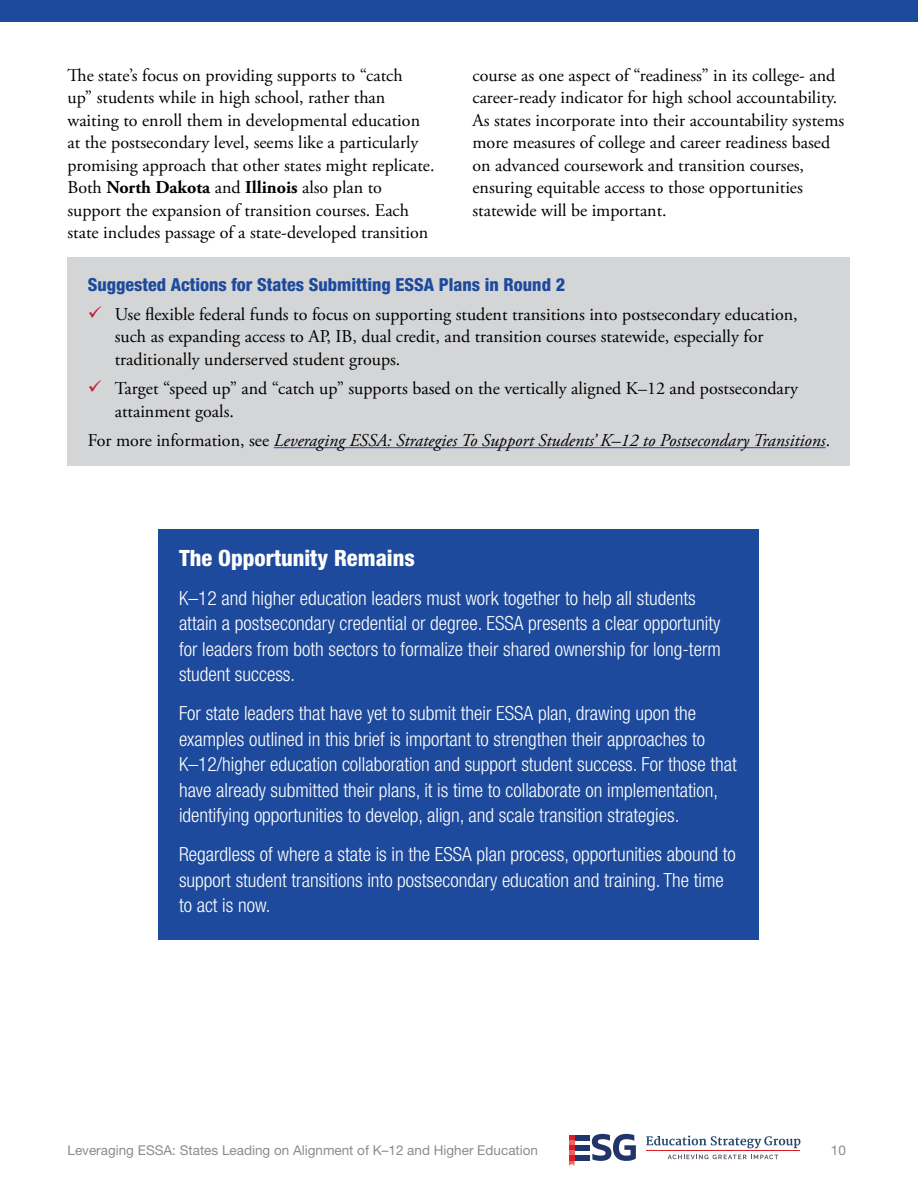
<style>
.page{position:relative;width:918px;height:1188px;background:#fff}
.page>*{position:absolute;margin:0;border:0;box-sizing:border-box;transform-origin:0 0}
.t1{font:800 condensed 22.5px "Helvetica Neue LT Std";color:#fff}
.t2{font:300 condensed 19.5px/25.5px "Helvetica Neue LT Std";color:#fff}
.t3{font:18px/22.5px "Adobe Garamond Pro";color:#000}
.t4{font:italic 18px "Adobe Garamond Pro";color:#000}
.t5{font:800 condensed 18px "Helvetica Neue LT Std";color:#1d4a9c}
.t6{font:13.5px "Helvetica Neue LT Std";color:#8a8c8e}
.s1{font-weight:700}
.s2{font-style:normal}
</style>
<div class="page">
<div style="left:0;top:0;width:918px;height:22px;background:#1d4a9c"></div>
<div style="left:68px;top:258px;width:782px;height:208px;background:#d4d5d7"></div>
<hr style="left:274px;top:447px;width:552px;height:1px;background:#1d4a9c">
<div style="left:159px;top:529px;width:600px;height:411px;background:#1d4a9c"></div>
<svg style="left:668px;top:1155px;width:110px;height:4px"></svg>
<svg style="left:646px;top:1136px;width:154px;height:12px"></svg>
<hr style="left:646px;top:1150px;width:153px;height:1px;background:#d81f27">
<div style="left:574px;top:1155px;width:16px;height:5px;background:#22356b"></div>
<div style="left:574px;top:1145px;width:16px;height:5px;background:#22356b"></div>
<div style="left:574px;top:1135px;width:16px;height:6px;background:#22356b"></div>
<svg style="left:569px;top:1135px;width:5px;height:31px"></svg>
<svg style="left:592px;top:1134px;width:44px;height:27px"></svg>
<p class="t3" style="left:68px;top:64px;width:369px">The state’s focus on providing supports to “catch<br>up” students while in high school, rather than waiting to enroll them in developmental education at the postsecondary level, seems like a particularly promising approach that other states might replicate.<br>Both <span class="s1">North Dakota</span> and <span class="s1">Illinois</span> also plan to support the expansion of transition courses. Each state includes passage of a state-developed transition</p>
<p class="t3" style="left:472px;top:64px;width:373px">course as one aspect of “readiness” in its college- and career-ready indicator for high school accountability.<br>As states incorporate into their accountability systems more measures of college and career readiness based on advanced coursework and transition courses, ensuring equitable access to those opportunities statewide will be important.</p>
<p class="t5" style="left:88px;top:273px;width:479px">Suggested Actions for States Submitting ESSA Plans in Round 2</p>
<p class="t3" style="left:115px;top:304px;width:684px">Use flexible federal funds to focus on supporting student transitions into postsecondary education, such as expanding access to AP, IB, dual credit, and transition courses statewide, especially for traditionally underserved student groups.</p>
<p class="t3" style="left:115px;top:378px;width:685px">Target “speed up” and “catch up” supports based on the vertically aligned K–12 and postsecondary attainment goals.</p>
<p class="t4" style="left:88px;top:429px;width:744px"><span class="s2">For more information, see</span> Leveraging ESSA: Strategies To Support Students’ K–12 to Postsecondary Transitions<span class="s2">.</span></p>
<p class="t1" style="left:179px;top:544px;width:237px">The Opportunity Remains</p>
<p class="t2" style="left:179px;top:585px;width:543px">K–12 and higher education leaders must work together to help all students attain a postsecondary credential or degree. ESSA presents a clear opportunity for leaders from both sectors to formalize their shared ownership for long-term student success.</p>
<p class="t2" style="left:179px;top:700px;width:559px">For state leaders that have yet to submit their ESSA plan, drawing upon the examples outlined in this brief is important to strengthen their approaches to K–12/higher education collaboration and support student success. For those that have already submitted their plans, it is time to collaborate on implementation, identifying opportunities to develop, align, and scale transition strategies.</p>
<p class="t2" style="left:179px;top:841px;width:558px">Regardless of where a state is in the ESSA plan process, opportunities abound to support student transitions into postsecondary education and training. The time to act is now.</p>
<p class="t6" style="left:68px;top:1142px;width:472px">Leveraging ESSA: States Leading on Alignment of K–12 and Higher Education</p>
<p class="t6" style="left:831px;top:1142px;width:17px">10</p>
</div>
